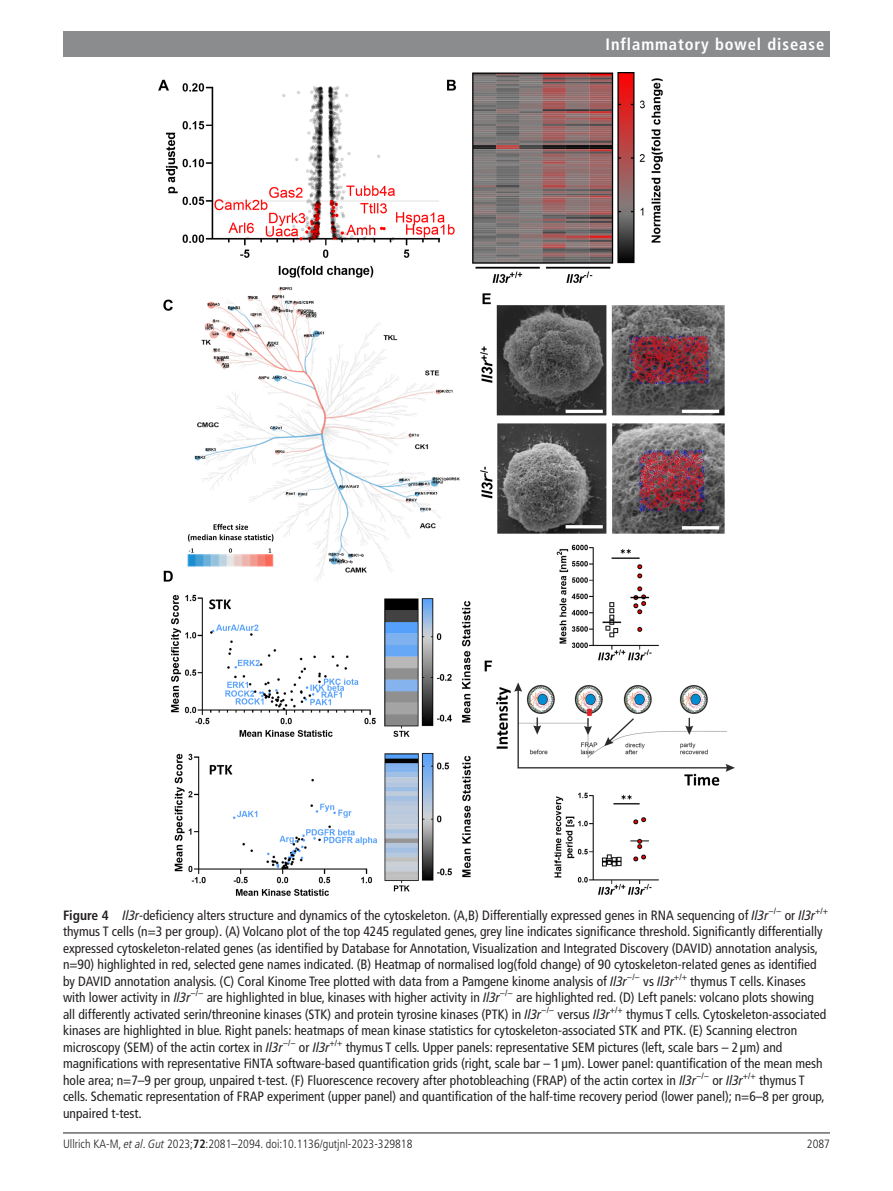
<style>
.page{position:relative;width:893px;height:1191px;background:#fff}
.page>*{position:absolute;margin:0;border:0;box-sizing:border-box;transform-origin:0 0}
.t1{font:700 condensed 16.5px "Frutiger LT Pro";letter-spacing:.055em;color:#fff}
.t2{font:condensed 13.5px/16.5px "Frutiger LT Pro";color:#231f20}
.t3{font:italic condensed 13.5px "Frutiger LT Pro";color:#231f20}
.t4{font:300 condensed 12px "Frutiger LT Pro";color:#231f20}
.t5{font:condensed 9px "Frutiger LT Pro";color:#231f20}
.s1{font-weight:700}
.s2{font-style:italic}
.s3{font-style:normal}
</style>
<div class="page">
<hr style="left:63px;top:1132px;width:767px;height:1px;background:#231f20">
<div style="left:63px;top:31px;width:767px;height:25px;background:#8a8c8e"></div>
<img style="left:158px;top:72px;width:577px;height:823px">
<p class="t1" style="left:605px;top:34px;width:220px">Inflammatory bowel disease</p>
<p class="t2" style="left:63px;top:907px;width:707px"><span class="s1">Figure 4</span> <span class="s2">Il3r</span>-deficiency alters structure and dynamics of the cytoskeleton. (A,B) Differentially expressed genes in RNA sequencing of <span class="s2">Il3r</span></p>
<p class="t5" style="left:768px;top:905px;width:15px">−/−</p>
<p class="t3" style="left:785px;top:907px;width:32px"><span class="s3">or</span> Il3r</p>
<p class="t5" style="left:815px;top:905px;width:15px">+/+</p>
<p class="t2" style="left:63px;top:923px;width:761px">thymus T cells (n=3 per group). (A) Volcano plot of the top 4245 regulated genes, grey line indicates significance threshold. Significantly differentially expressed cytoskeleton-related genes (as identified by Database for Annotation, Visualization and Integrated Discovery (DAVID) annotation analysis, n=90) highlighted in red, selected gene names indicated. (B) Heatmap of normalised log(fold change) of 90 cytoskeleton-related genes as identified by DAVID annotation analysis. (C) Coral Kinome Tree plotted with data from a Pamgene kinome analysis of <span class="s2">Il3r</span><sup>−/−</sup> vs <span class="s2">Il3r</span></p>
<p class="t5" style="left:674px;top:971px;width:15px">+/+</p>
<p class="t2" style="left:690px;top:973px;width:117px">thymus T cells. Kinases</p>
<p class="t2" style="left:63px;top:989px;width:438px">with lower activity in <span class="s2">Il3r</span><sup>−/−</sup> are highlighted in blue, kinases with higher activity in <span class="s2">Il3r</span></p>
<p class="t5" style="left:500px;top:987px;width:15px">−/−</p>
<p class="t2" style="left:63px;top:989px;width:765px;text-indent:453px">are highlighted red. (D) Left panels: volcano plots showing all differently activated serin/threonine kinases (STK) and protein tyrosine kinases (PTK) in <span class="s2">Il3r</span><sup>−/−</sup> versus <span class="s2">Il3r</span><sup>+/+</sup> thymus T cells. Cytoskeleton-associated kinases are highlighted in blue. Right panels: heatmaps of mean kinase statistics for cytoskeleton-associated STK and PTK. (E) Scanning electron microscopy (SEM) of the actin cortex in <span class="s2">Il3r</span><sup>−/−</sup> or <span class="s2">Il3r</span><sup>+/+</sup> thymus T cells. Upper panels: representative SEM pictures (left, scale bars – 2 µm) and magnifications with representative FiNTA software-based quantification grids (right, scale bar – 1 µm). Lower panel: quantification of the mean mesh hole area; n=7–9 per group, unpaired t-test. (F) Fluorescence recovery after photobleaching (FRAP) of the actin cortex in <span class="s2">Il3r</span><sup>−/−</sup> or <span class="s2">Il3r</span><sup>+/+</sup> thymus T cells. Schematic representation of FRAP experiment (upper panel) and quantification of the half-time recovery period (lower panel); n=6–8 per group, unpaired t-test.</p>
<p class="t4" style="left:63px;top:1136px;width:351px">Ullrich KA-M, <span class="s2">et al</span>. <span class="s2">Gut</span> 2023;<span class="s1">72</span>:2081–2094. doi:10.1136/gutjnl-2023-329818</p>
<p class="t4" style="left:807px;top:1136px;width:25px">2087</p>
</div>
